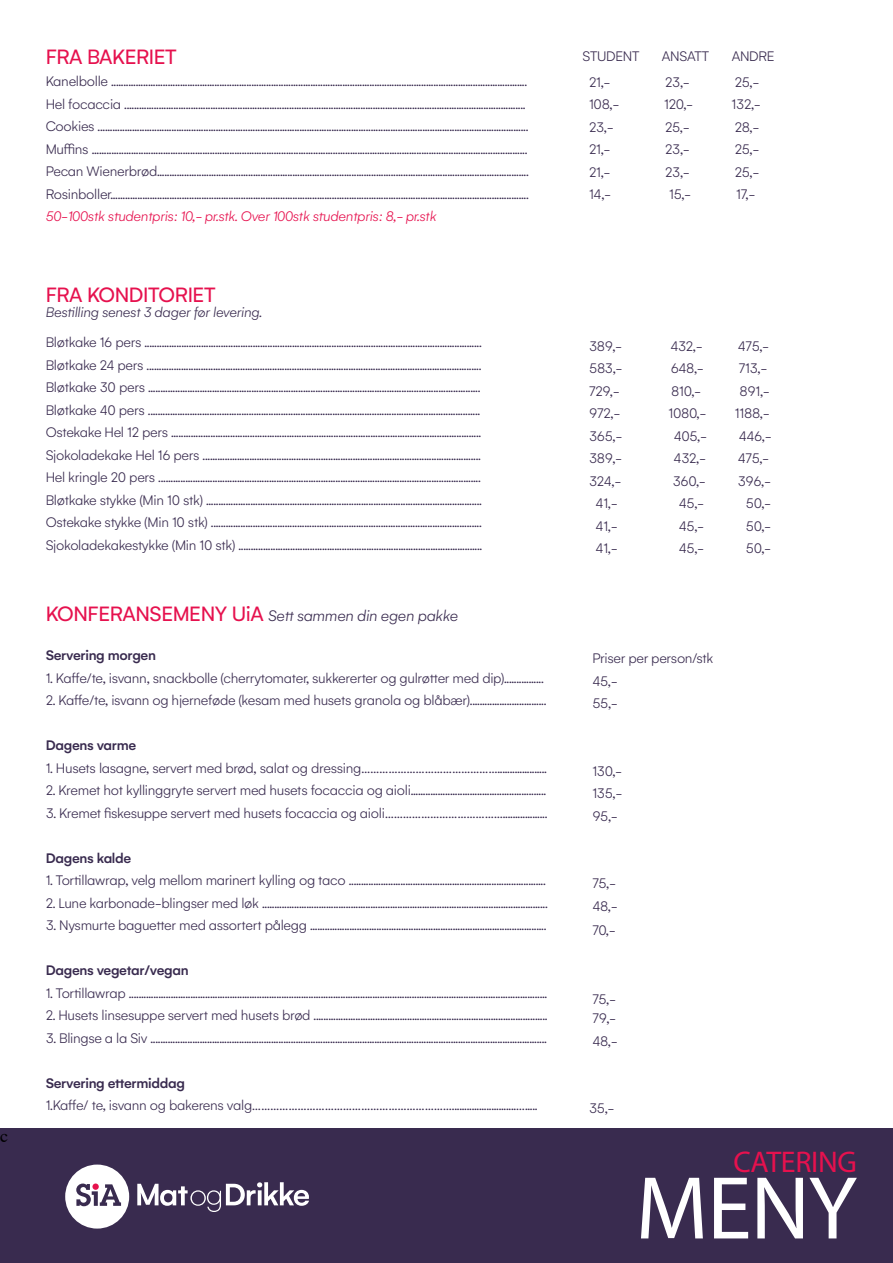
<style>
.page{position:relative;width:893px;height:1263px;background:#fff}
.page>*{position:absolute;margin:0;border:0;box-sizing:border-box;transform-origin:0 0}
.t1{font:90px "Myriad Pro";color:#fff}
.t2{font:30px "Myriad Pro";letter-spacing:-.01em;color:#e6114e}
.t3{font:22.5px "Gelion";letter-spacing:-.02em;color:#e6114e}
.t4{font:18px "Times";color:#000}
.t5{font:italic 300 16.5px "Gelion";letter-spacing:-.02em;color:#392b4f}
.t6{font:300 15px/22.5px "Gelion";letter-spacing:-.02em;color:#392b4f}
.t7{font:500 15px "Gelion";letter-spacing:-.02em;color:#392b4f}
.t8{font:italic 300 15px "Gelion";letter-spacing:-.02em;color:#e6114e}
.t9{font:italic 300 15px "Gelion";letter-spacing:-.02em;color:#392b4f}
.s1{font-weight:400;font-style:normal;font-size:22.5px;color:#e6114e}
</style>
<div class="page">
<div style="left:0;top:1129px;width:893px;height:134px;background:#392b4f"></div>
<div style="left:65px;top:1164px;width:64px;height:64px;background:#fff;border-radius:50%"></div>
<svg style="left:76px;top:1183px;width:45px;height:23px"></svg>
<div style="left:92px;top:1183px;width:7px;height:7px;background:#e6124d;border-radius:50%"></div>
<svg style="left:137px;top:1182px;width:172px;height:30px"></svg>
<p class="t4" style="left:0;top:1129px;width:9px">c</p>
<h3 class="t3" style="left:46px;top:43px;width:133px">FRA BAKERIET</h3>
<p class="t6" style="left:46px;top:70px;width:485px">Kanelbolle .........................................................................................................................................................................<br>Hel focaccia ...................................................................................................................................................................<br>Cookies ...............................................................................................................................................................................<br>Muffins .................................................................................................................................................................................<br>Pecan Wienerbrød.......................................................................................................................................................<br>Rosinboller..........................................................................................................................................................................</p>
<p class="t8" style="left:46px;top:208px;width:392px">50-100stk studentpris: 10,- pr.stk. Over 100stk studentpris: 8,- pr.stk</p>
<h3 class="t3" style="left:46px;top:282px;width:171px">FRA KONDITORIET</h3>
<p class="t6" style="left:46px;top:331px;width:438px">Bløtkake 16 pers .........................................................................................................................................<br>Bløtkake 24 pers ........................................................................................................................................<br>Bløtkake 30 pers .......................................................................................................................................<br>Bløtkake 40 pers .......................................................................................................................................<br>Ostekake Hel 12 pers ..............................................................................................................................<br>Sjokoladekake Hel 16 pers .................................................................................................................<br>Hel kringle 20 pers ...................................................................................................................................<br>Bløtkake stykke (Min 10 stk) ................................................................................................................<br>Ostekake stykke (Min 10 stk) ..............................................................................................................<br>Sjokoladekakestykke (Min 10 stk) ...................................................................................................</p>
<p class="t9" style="left:46px;top:303px;width:218px">Bestilling senest 3 dager før levering.</p>
<p class="t5" style="left:46px;top:606px;width:414px"><span class="s1">KONFERANSEMENY UiA</span> Sett sammen din egen pakke</p>
<p class="t7" style="left:46px;top:646px;width:112px">Servering morgen</p>
<p class="t6" style="left:46px;top:666px;width:500px">1. Kaffe/te, isvann, snackbolle (cherrytomater, sukkererter og gulrøtter med dip)................</p>
<p class="t6" style="left:46px;top:689px;width:502px">2. Kaffe/te, isvann og hjerneføde (kesam med husets granola og blåbær)...............................</p>
<p class="t7" style="left:46px;top:736px;width:92px">Dagens varme</p>
<p class="t6" style="left:46px;top:756px;width:503px">1. Husets lasagne, servert med brød, salat og dressing………………………………………....................</p>
<p class="t6" style="left:46px;top:779px;width:502px">2. Kremet hot kyllinggryte servert med husets focaccia og aioli.......................................................</p>
<p class="t6" style="left:46px;top:801px;width:503px">3. Kremet fiskesuppe servert med husets focaccia og aioli…………………………………..................</p>
<p class="t7" style="left:46px;top:848px;width:87px">Dagens kalde</p>
<p class="t6" style="left:46px;top:869px;width:502px">1. Tortillawrap, velg mellom marinert kylling og taco ................................................................................</p>
<p class="t6" style="left:46px;top:891px;width:504px">2. Lune karbonade-blingser med løk ....................................................................................................................</p>
<p class="t6" style="left:46px;top:914px;width:502px">3. Nysmurte baguetter med assortert pålegg ................................................................................................</p>
<p class="t7" style="left:46px;top:961px;width:144px">Dagens vegetar/vegan</p>
<p class="t6" style="left:46px;top:981px;width:503px">1. Tortillawrap ..........................................................................................................................................................................</p>
<p class="t6" style="left:46px;top:1004px;width:503px">2. Husets linsesuppe servert med husets brød ...............................................................................................</p>
<p class="t6" style="left:46px;top:1026px;width:503px">3. Blingse a la Siv .................................................................................................................................................................</p>
<p class="t7" style="left:46px;top:1073px;width:141px">Servering ettermiddag</p>
<p class="t6" style="left:46px;top:1094px;width:493px">1.Kaffe/ te, isvann og bakerens valg…………………………………………………………..........................….....</p>
<p class="t6" style="left:583px;top:45px;width:58px">STUDENT</p>
<p class="t6" style="left:662px;top:45px;width:49px">ANSATT</p>
<p class="t6" style="left:732px;top:45px;width:44px">ANDRE</p>
<p class="t6" style="left:589px;top:70px;width:23px">21,-</p>
<p class="t6" style="left:665px;top:70px;width:26px">23,-</p>
<p class="t6" style="left:735px;top:70px;width:26px">25,-</p>
<p class="t6" style="left:589px;top:93px;width:32px">108,-</p>
<p class="t6" style="left:664px;top:93px;width:31px">120,-</p>
<p class="t6" style="left:732px;top:93px;width:31px">132,-</p>
<p class="t6" style="left:589px;top:115px;width:26px">23,-</p>
<p class="t6" style="left:665px;top:115px;width:26px">25,-</p>
<p class="t6" style="left:735px;top:115px;width:26px">28,-</p>
<p class="t6" style="left:589px;top:138px;width:23px">21,-</p>
<p class="t6" style="left:665px;top:138px;width:26px">23,-</p>
<p class="t6" style="left:735px;top:138px;width:26px">25,-</p>
<p class="t6" style="left:589px;top:160px;width:23px">21,-</p>
<p class="t6" style="left:665px;top:160px;width:26px">23,-</p>
<p class="t6" style="left:735px;top:160px;width:26px">25,-</p>
<p class="t6" style="left:589px;top:183px;width:24px">14,-</p>
<p class="t6" style="left:669px;top:183px;width:24px">15,-</p>
<p class="t6" style="left:736px;top:183px;width:21px">17,-</p>
<p class="t6" style="left:589px;top:334px;width:35px">389,-</p>
<p class="t6" style="left:670px;top:334px;width:34px">432,-</p>
<p class="t6" style="left:738px;top:334px;width:33px">475,-</p>
<p class="t6" style="left:589px;top:357px;width:35px">583,-</p>
<p class="t6" style="left:671px;top:357px;width:35px">648,-</p>
<p class="t6" style="left:739px;top:357px;width:30px">713,-</p>
<p class="t6" style="left:589px;top:379px;width:32px">729,-</p>
<p class="t6" style="left:671px;top:379px;width:32px">810,-</p>
<p class="t6" style="left:739px;top:379px;width:32px">891,-</p>
<p class="t6" style="left:589px;top:402px;width:33px">972,-</p>
<p class="t6" style="left:668px;top:402px;width:40px">1080,-</p>
<p class="t6" style="left:735px;top:402px;width:36px">1188,-</p>
<p class="t6" style="left:589px;top:424px;width:35px">365,-</p>
<p class="t6" style="left:674px;top:424px;width:35px">405,-</p>
<p class="t6" style="left:739px;top:424px;width:35px">446,-</p>
<p class="t6" style="left:589px;top:447px;width:35px">389,-</p>
<p class="t6" style="left:674px;top:447px;width:34px">432,-</p>
<p class="t6" style="left:738px;top:447px;width:33px">475,-</p>
<p class="t6" style="left:589px;top:469px;width:34px">324,-</p>
<p class="t6" style="left:673px;top:469px;width:35px">360,-</p>
<p class="t6" style="left:738px;top:469px;width:35px">396,-</p>
<p class="t6" style="left:596px;top:492px;width:24px">41,-</p>
<p class="t6" style="left:679px;top:492px;width:27px">45,-</p>
<p class="t6" style="left:746px;top:492px;width:27px">50,-</p>
<p class="t6" style="left:596px;top:514px;width:24px">41,-</p>
<p class="t6" style="left:679px;top:514px;width:27px">45,-</p>
<p class="t6" style="left:746px;top:514px;width:27px">50,-</p>
<p class="t6" style="left:596px;top:537px;width:24px">41,-</p>
<p class="t6" style="left:679px;top:537px;width:27px">45,-</p>
<p class="t6" style="left:746px;top:537px;width:27px">50,-</p>
<p class="t6" style="left:592px;top:647px;width:122px">Priser per person/stk<br>45,-<br>55,-</p>
<p class="t6" style="left:592px;top:760px;width:32px;text-align:justify">130,- 135,- 95,-</p>
<p class="t6" style="left:592px;top:872px;width:27px">75,-<br>48,-</p>
<p class="t6" style="left:592px;top:919px;width:25px">70,-</p>
<p class="t6" style="left:592px;top:989px;width:25px;line-height:19.5px">75,-<br>79,-</p>
<p class="t6" style="left:592px;top:1030px;width:27px">48,-</p>
<p class="t6" style="left:589px;top:1096px;width:27px">35,-</p>
<h2 class="t2" style="left:733px;top:1144px;width:125px">CATERING</h2>
<h1 class="t1" style="left:636px;top:1153px;width:223px">MENY</h1>
</div>
